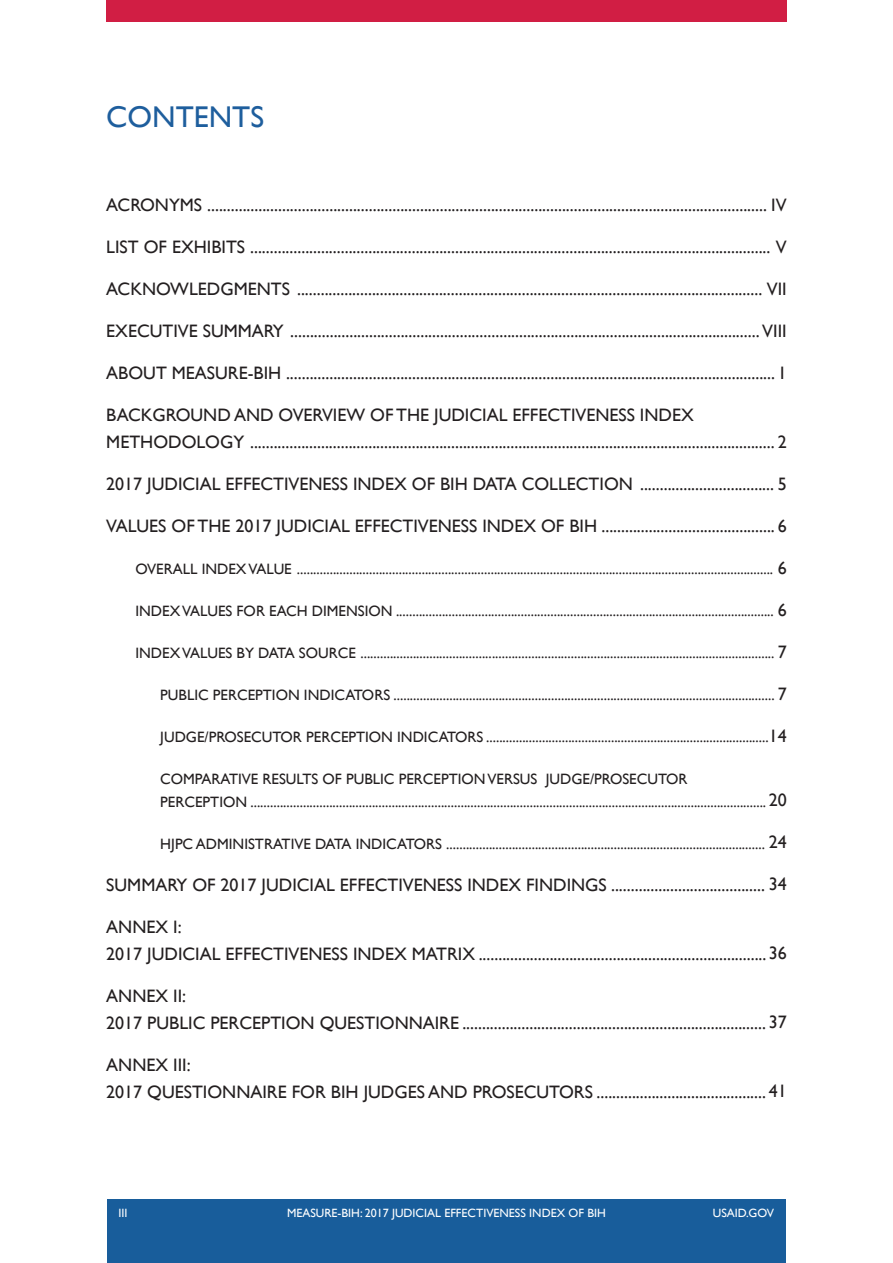
<style>
.page{position:relative;width:893px;height:1263px;background:#fff}
.page>*{position:absolute;margin:0;border:0;box-sizing:border-box;transform-origin:0 0}
.t1{font:30px "Gill Sans";color:#1e5e9d}
.t2{font:18px/27px "Gill Sans";color:#231f20}
.t3{font:15px/22.5px "Gill Sans";color:#231f20}
.t4{font:12px "Gill Sans";color:#fff}
</style>
<div class="page">
<div style="left:107px;top:1199px;width:679px;height:64px;background:#185d9b"></div>
<div style="left:106px;top:0;width:681px;height:21px;background:#d11e44"></div>
<h1 class="t1" style="left:106px;top:99px;width:159px">CONTENTS</h1>
<p class="t2" style="left:106px;top:192px;width:682px">ACRONYMS .............................................................................................................................................. IV</p>
<p class="t2" style="left:106px;top:234px;width:682px">LIST OF EXHIBITS .................................................................................................................................... V</p>
<p class="t2" style="left:106px;top:276px;width:682px">ACKNOWLEDGMENTS ...................................................................................................................... VII</p>
<p class="t2" style="left:106px;top:318px;width:682px">EXECUTIVE SUMMARY .......................................................................................................................VIII</p>
<p class="t2" style="left:106px;top:360px;width:682px">ABOUT MEASURE-BIH ............................................................................................................................1</p>
<p class="t2" style="left:106px;top:402px;width:682px">BACKGROUND AND OVERVIEW OF THE JUDICIAL EFFECTIVENESS INDEX<br>METHODOLOGY ..................................................................................................................................... 2</p>
<p class="t2" style="left:106px;top:471px;width:682px">2017 JUDICIAL EFFECTIVENESS INDEX OF BIH DATA COLLECTION .................................. 5</p>
<p class="t2" style="left:106px;top:513px;width:682px">VALUES OF THE 2017 JUDICIAL EFFECTIVENESS INDEX OF BIH ............................................6</p>
<p class="t3" style="left:135px;top:558px;width:639px">OVERALL INDEX VALUE .................................................................................................................................................</p>
<p class="t3" style="left:135px;top:600px;width:640px">INDEX VALUES FOR EACH DIMENSION ...................................................................................................................</p>
<p class="t3" style="left:135px;top:642px;width:640px">INDEX VALUES BY DATA SOURCE ..............................................................................................................................</p>
<p class="t3" style="left:160px;top:684px;width:616px">PUBLIC PERCEPTION INDICATORS ....................................................................................................................</p>
<p class="t3" style="left:160px;top:726px;width:610px">JUDGE/PROSECUTOR PERCEPTION INDICATORS ......................................................................................</p>
<p class="t3" style="left:160px;top:768px;width:607px">COMPARATIVE RESULTS OF PUBLIC PERCEPTION VERSUS JUDGE/PROSECUTOR<br>PERCEPTION .............................................................................................................................................................</p>
<p class="t3" style="left:160px;top:833px;width:606px">HJPC ADMINISTRATIVE DATA INDICATORS .................................................................................................</p>
<p class="t2" style="left:106px;top:871px;width:682px">SUMMARY OF 2017 JUDICIAL EFFECTIVENESS INDEX FINDINGS ....................................... 34</p>
<p class="t2" style="left:106px;top:913px;width:682px">ANNEX I:<br>2017 JUDICIAL EFFECTIVENESS INDEX MATRIX .........................................................................36</p>
<p class="t2" style="left:106px;top:982px;width:682px">ANNEX II:<br>2017 PUBLIC PERCEPTION QUESTIONNAIRE .............................................................................37</p>
<p class="t2" style="left:106px;top:1051px;width:682px">ANNEX III:<br>2017 QUESTIONNAIRE FOR BIH JUDGES AND PROSECUTORS ...........................................41</p>
<p class="t2" style="left:778px;top:555px;width:10px">6</p>
<p class="t2" style="left:778px;top:597px;width:10px">6</p>
<p class="t2" style="left:778px;top:639px;width:10px">7</p>
<p class="t2" style="left:778px;top:681px;width:10px">7</p>
<p class="t2" style="left:769px;top:723px;width:19px">14</p>
<p class="t2" style="left:769px;top:787px;width:19px">20</p>
<p class="t2" style="left:769px;top:829px;width:19px">24</p>
<p class="t4" style="left:118px;top:1206px;width:10px">III</p>
<p class="t4" style="left:287px;top:1206px;width:320px">MEASURE-BIH: 2017 JUDICIAL EFFECTIVENESS INDEX OF BIH</p>
<p class="t4" style="left:713px;top:1206px;width:63px">USAID.GOV</p>
</div>
